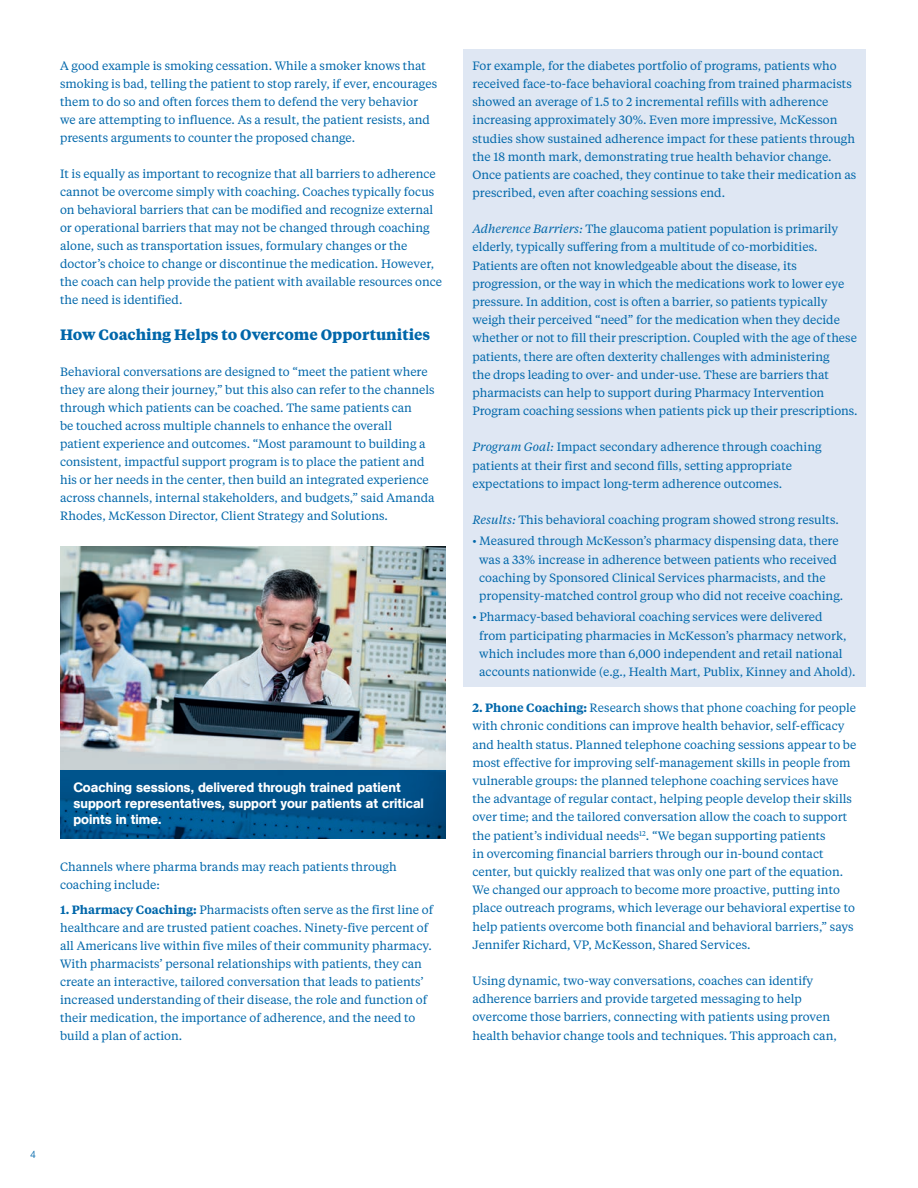
<style>
.page{position:relative;width:918px;height:1188px;background:#fff}
.page>*{position:absolute;margin:0;border:0;box-sizing:border-box;transform-origin:0 0}
.t1{font:700 15px "Tiempos Text";color:#0067aa}
.t2{font:500 13.5px/16.2px "AG Book Pro";color:#fff}
.t3{font:12px/18.1px "Tiempos Text";color:#0067aa}
.t4{font:300 10.5px "AG Book Pro";color:#0067aa}
.s1{font-weight:600}
.s2{font-style:italic}
</style>
<div class="page">
<div style="left:463px;top:50px;width:403px;height:637px;background:#dfe7f3"></div>
<img style="left:60px;top:546px;width:386px;height:224px">
<svg style="left:60px;top:770px;width:386px;height:68px;background:#00548c"></svg>
<p class="t3" style="left:60px;top:56px;width:379px">A good example is smoking cessation. While a smoker knows that smoking is bad, telling the patient to stop rarely, if ever, encourages them to do so and often forces them to defend the very behavior<br>we are attempting to influence. As a result, the patient resists, and presents arguments to counter the proposed change.</p>
<p class="t3" style="left:60px;top:164px;width:384px">It is equally as important to recognize that all barriers to adherence cannot be overcome simply with coaching. Coaches typically focus on behavioral barriers that can be modified and recognize external or operational barriers that may not be changed through coaching alone, such as transportation issues, formulary changes or the doctor’s choice to change or discontinue the medication. However, the coach can help provide the patient with available resources once the need is identified.</p>
<p class="t1" style="left:60px;top:324px;width:372px">How Coaching Helps to Overcome Opportunities</p>
<p class="t3" style="left:60px;top:362px;width:376px">Behavioral conversations are designed to “meet the patient where they are along their journey,” but this also can refer to the channels through which patients can be coached. The same patients can<br>be touched across multiple channels to enhance the overall patient experience and outcomes. “Most paramount to building a consistent, impactful support program is to place the patient and his or her needs in the center, then build an integrated experience across channels, internal stakeholders, and budgets,” said Amanda Rhodes, McKesson Director, Client Strategy and Solutions.</p>
<p class="t2" style="left:73px;top:779px;width:352px">Coaching sessions, delivered through trained patient support representatives, support your patients at critical points in time.</p>
<p class="t3" style="left:60px;top:858px;width:338px">Channels where pharma brands may reach patients through coaching include:</p>
<p class="t3" style="left:60px;top:900px;width:375px"><span class="s1">1. Pharmacy Coaching:</span> Pharmacists often serve as the first line of healthcare and are trusted patient coaches. Ninety-five percent of all Americans live within five miles of their community pharmacy.<br>With pharmacists’ personal relationships with patients, they can create an interactive, tailored conversation that leads to patients’ increased understanding of their disease, the role and function of their medication, the importance of adherence, and the need to build a plan of action.</p>
<p class="t3" style="left:472px;top:56px;width:385px">For example, for the diabetes portfolio of programs, patients who received face-to-face behavioral coaching from trained pharmacists showed an average of 1.5 to 2 incremental refills with adherence increasing approximately 30%. Even more impressive, McKesson studies show sustained adherence impact for these patients through the 18 month mark, demonstrating true health behavior change.<br>Once patients are coached, they continue to take their medication as prescribed, even after coaching sessions end.</p>
<p class="t3" style="left:472px;top:219px;width:387px"><span class="s2">Adherence Barriers:</span> The glaucoma patient population is primarily elderly, typically suffering from a multitude of co-morbidities.<br>Patients are often not knowledgeable about the disease, its progression, or the way in which the medications work to lower eye pressure. In addition, cost is often a barrier, so patients typically weigh their perceived “need” for the medication when they decide whether or not to fill their prescription. Coupled with the age of these patients, there are often dexterity challenges with administering<br>the drops leading to over- and under-use. These are barriers that pharmacists can help to support during Pharmacy Intervention Program coaching sessions when patients pick up their prescriptions.</p>
<p class="t3" style="left:472px;top:438px;width:351px"><span class="s2">Program Goal:</span> Impact secondary adherence through coaching patients at their first and second fills, setting appropriate expectations to impact long-term adherence outcomes.</p>
<p class="t3" style="left:472px;top:510px;width:368px"><span class="s2">Results:</span> This behavioral coaching program showed strong results.</p>
<p class="t3" style="left:479px;top:532px;width:366px;text-indent:-7px">• Measured through McKesson’s pharmacy dispensing data, there was a 33% increase in adherence between patients who received coaching by Sponsored Clinical Services pharmacists, and the propensity-matched control group who did not receive coaching.</p>
<p class="t3" style="left:479px;top:608px;width:378px;text-indent:-7px">• Pharmacy-based behavioral coaching services were delivered<br>from participating pharmacies in McKesson’s pharmacy network, which includes more than 6,000 independent and retail national accounts nationwide (e.g., Health Mart, Publix, Kinney and Ahold).</p>
<p class="t3" style="left:472px;top:698px;width:385px"><span class="s1">2. Phone Coaching:</span> Research shows that phone coaching for people with chronic conditions can improve health behavior, self-efficacy and health status. Planned telephone coaching sessions appear to be most effective for improving self-management skills in people from vulnerable groups: the planned telephone coaching services have the advantage of regular contact, helping people develop their skills over time; and the tailored conversation allow the coach to support the patient’s individual needs<sup>12</sup>. “We began supporting patients<br>in overcoming financial barriers through our in-bound contact center, but quickly realized that was only one part of the equation.<br>We changed our approach to become more proactive, putting into place outreach programs, which leverage our behavioral expertise to help patients overcome both financial and behavioral barriers,” says Jennifer Richard, VP, McKesson, Shared Services.</p>
<p class="t3" style="left:472px;top:971px;width:366px">Using dynamic, two-way conversations, coaches can identify adherence barriers and provide targeted messaging to help overcome those barriers, connecting with patients using proven health behavior change tools and techniques. This approach can,</p>
<p class="t4" style="left:30px;top:1147px;width:7px">4</p>
</div>
